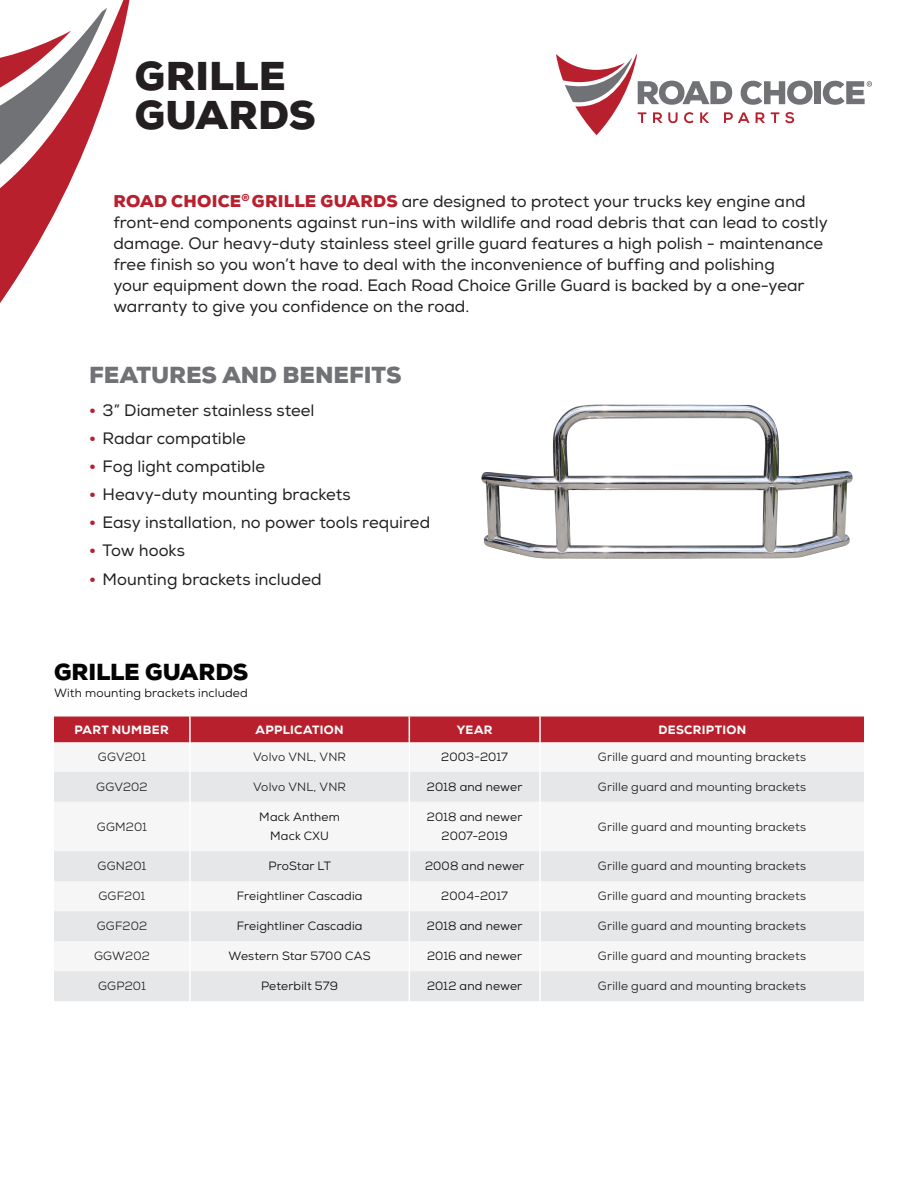
<style>
.page{position:relative;width:918px;height:1188px;background:#fff}
.page>*{position:absolute;margin:0;border:0;box-sizing:border-box;transform-origin:0 0}
.t1{font:900 39px/39px "Nexa";color:#231f20}
.Bulleted_Lists_9_pt{font:900 22.5px "Nexa";color:#717275}
.Bulleted_Lists_9_pt-2{font:900 22.5px "Nexa";letter-spacing:-.01em;color:#040503}
.Bulleted_Lists_9_pt-3{font:16.5px/21px "Nexa";color:#231f20}
._10_pt_Body_Copy{font:12px "Nexa";letter-spacing:.015em;color:#231f20}
._10_pt_Body_Copy-2{font:12px "Nexa";letter-spacing:.01em;color:#050605}
._10_pt_Body_Copy-3{font:12px "Nexa";letter-spacing:.015em;color:#070a07}
.Bulleted_Lists_9_pt-4{font:12px "Nexa";letter-spacing:.015em;color:#040503}
._10_pt_Table_Body_Co{font:12px "Nexa";letter-spacing:.005em;color:#231f20}
.Table_Header{font:800 12px "Nexa";letter-spacing:.03em;color:#fff}
.s1{font-weight:900;color:#b9202e}
.s2{font-weight:800;color:#b9202e}
</style>
<div class="page">
<div style="left:814px;top:81px;width:7px;height:23px;background:#717275"></div>
<svg style="left:823px;top:81px;width:49px;height:24px"></svg>
<svg style="left:556px;top:54px;width:257px;height:81px"></svg>
<svg style="left:0;top:0;width:130px;height:303px"></svg>
<div style="left:54px;top:742px;width:810px;height:30px;background:#f6f6f7"></div>
<svg style="left:54px;top:772px;width:810px;height:229px;fill:#e6e7e9"></svg>
<div style="left:54px;top:717px;width:810px;height:25px;background:#b9202e"></div>
<hr style="left:539px;top:717px;width:2px;height:25px;background:#fff">
<hr style="left:189px;top:742px;width:2px;height:30px;background:#fff">
<hr style="left:409px;top:742px;width:1px;height:30px;background:#fff">
<hr style="left:539px;top:742px;width:2px;height:30px;background:#fff">
<hr style="left:189px;top:772px;width:2px;height:30px;background:#fff">
<hr style="left:409px;top:772px;width:1px;height:30px;background:#fff">
<hr style="left:539px;top:772px;width:2px;height:30px;background:#fff">
<hr style="left:189px;top:802px;width:2px;height:49px;background:#fff">
<hr style="left:409px;top:802px;width:1px;height:49px;background:#fff">
<hr style="left:539px;top:802px;width:2px;height:49px;background:#fff">
<hr style="left:189px;top:851px;width:2px;height:30px;background:#fff">
<hr style="left:409px;top:851px;width:1px;height:30px;background:#fff">
<hr style="left:539px;top:851px;width:2px;height:30px;background:#fff">
<hr style="left:189px;top:881px;width:2px;height:30px;background:#fff">
<hr style="left:409px;top:881px;width:1px;height:30px;background:#fff">
<hr style="left:539px;top:881px;width:2px;height:30px;background:#fff">
<hr style="left:189px;top:911px;width:2px;height:30px;background:#fff">
<hr style="left:409px;top:911px;width:1px;height:30px;background:#fff">
<hr style="left:539px;top:911px;width:2px;height:30px;background:#fff">
<hr style="left:189px;top:941px;width:2px;height:30px;background:#fff">
<hr style="left:409px;top:941px;width:1px;height:30px;background:#fff">
<hr style="left:539px;top:941px;width:2px;height:30px;background:#fff">
<hr style="left:189px;top:971px;width:2px;height:30px;background:#fff">
<hr style="left:409px;top:971px;width:1px;height:30px;background:#fff">
<hr style="left:539px;top:971px;width:2px;height:30px;background:#fff">
<img style="left:481px;top:404px;width:372px;height:155px">
<p class="t1" style="left:135px;top:57px;width:182px">GRILLE<br>GUARDS</p>
<p class="Bulleted_Lists_9_pt-3" style="left:113px;top:191px;width:716px"><span class="s1">ROAD CHOICE</span><sup>®</sup> <span class="s1">GRILLE GUARDS</span> are designed to protect your trucks key engine and front-end components against run-ins with wildlife and road debris that can lead to costly damage. Our heavy-duty stainless steel grille guard features a high polish - maintenance free finish so you won’t have to deal with the inconvenience of buffing and polishing<br>your equipment down the road. Each Road Choice Grille Guard is backed by a one-year warranty to give you confidence on the road.</p>
<p class="Bulleted_Lists_9_pt" style="left:89px;top:360px;width:314px">FEATURES AND BENEFITS</p>
<p class="Bulleted_Lists_9_pt-3" style="left:89px;top:400px;width:227px"><span class="s2">•</span> 3” Diameter stainless steel</p>
<p class="Bulleted_Lists_9_pt-3" style="left:89px;top:428px;width:158px"><span class="s2">•</span> Radar compatible</p>
<p class="Bulleted_Lists_9_pt-3" style="left:89px;top:456px;width:178px"><span class="s2">•</span> Fog light compatible</p>
<p class="Bulleted_Lists_9_pt-3" style="left:89px;top:484px;width:263px"><span class="s2">•</span> Heavy-duty mounting brackets</p>
<p class="Bulleted_Lists_9_pt-3" style="left:89px;top:512px;width:343px"><span class="s2">•</span> Easy installation, no power tools required</p>
<p class="Bulleted_Lists_9_pt-3" style="left:89px;top:540px;width:97px"><span class="s2">•</span> Tow hooks</p>
<p class="Bulleted_Lists_9_pt-3" style="left:89px;top:569px;width:234px"><span class="s2">•</span> Mounting brackets included</p>
<p class="Bulleted_Lists_9_pt-2" style="left:54px;top:657px;width:196px">GRILLE GUARDS</p>
<p class="Bulleted_Lists_9_pt-4" style="left:54px;top:685px;width:195px">With mounting brackets included</p>
<p class="Table_Header" style="left:74px;top:722px;width:96px">PART NUMBER</p>
<p class="Table_Header" style="left:256px;top:722px;width:90px">APPLICATION</p>
<p class="Table_Header" style="left:457px;top:722px;width:37px">YEAR</p>
<p class="Table_Header" style="left:658px;top:722px;width:89px">DESCRIPTION</p>
<p class="_10_pt_Table_Body_Co" style="left:98px;top:749px;width:49px">GGV201</p>
<p class="_10_pt_Body_Copy" style="left:253px;top:749px;width:94px">Volvo VNL, VNR</p>
<p class="_10_pt_Body_Copy-2" style="left:441px;top:749px;width:68px">2003-2017</p>
<p class="_10_pt_Body_Copy" style="left:598px;top:749px;width:210px">Grille guard and mounting brackets</p>
<p class="_10_pt_Table_Body_Co" style="left:96px;top:779px;width:53px">GGV202</p>
<p class="_10_pt_Body_Copy" style="left:253px;top:779px;width:94px">Volvo VNL, VNR</p>
<p class="_10_pt_Body_Copy-2" style="left:427px;top:779px;width:97px">2018 and newer</p>
<p class="_10_pt_Body_Copy" style="left:598px;top:779px;width:210px">Grille guard and mounting brackets</p>
<p class="_10_pt_Table_Body_Co" style="left:97px;top:819px;width:52px">GGM201</p>
<p class="_10_pt_Body_Copy-2" style="left:427px;top:809px;width:97px">2018 and newer</p>
<p class="_10_pt_Body_Copy-2" style="left:442px;top:829px;width:68px">2007-2019</p>
<p class="_10_pt_Body_Copy-2" style="left:259px;top:809px;width:82px">Mack Anthem</p>
<p class="_10_pt_Body_Copy-2" style="left:270px;top:829px;width:60px">Mack CXU</p>
<p class="_10_pt_Body_Copy" style="left:598px;top:819px;width:210px">Grille guard and mounting brackets</p>
<p class="_10_pt_Table_Body_Co" style="left:98px;top:859px;width:50px">GGN201</p>
<p class="_10_pt_Body_Copy-3" style="left:268px;top:859px;width:64px">ProStar LT</p>
<p class="_10_pt_Body_Copy-3" style="left:425px;top:859px;width:101px">2008 and newer</p>
<p class="_10_pt_Body_Copy" style="left:598px;top:859px;width:210px">Grille guard and mounting brackets</p>
<p class="_10_pt_Table_Body_Co" style="left:98px;top:889px;width:48px">GGF201</p>
<p class="_10_pt_Body_Copy-3" style="left:237px;top:889px;width:127px">Freightliner Cascadia</p>
<p class="_10_pt_Body_Copy-3" style="left:441px;top:889px;width:68px">2004-2017</p>
<p class="_10_pt_Body_Copy" style="left:598px;top:889px;width:210px">Grille guard and mounting brackets</p>
<p class="_10_pt_Table_Body_Co" style="left:97px;top:919px;width:52px">GGF202</p>
<p class="_10_pt_Body_Copy-3" style="left:237px;top:919px;width:127px">Freightliner Cascadia</p>
<p class="Bulleted_Lists_9_pt-4" style="left:427px;top:919px;width:97px">2018 and newer</p>
<p class="_10_pt_Body_Copy" style="left:598px;top:919px;width:210px">Grille guard and mounting brackets</p>
<p class="_10_pt_Table_Body_Co" style="left:94px;top:949px;width:57px">GGW202</p>
<p class="_10_pt_Body_Copy-2" style="left:228px;top:949px;width:144px">Western Star 5700 CAS</p>
<p class="Bulleted_Lists_9_pt-4" style="left:427px;top:949px;width:97px">2016 and newer</p>
<p class="_10_pt_Body_Copy" style="left:598px;top:949px;width:210px">Grille guard and mounting brackets</p>
<p class="_10_pt_Table_Body_Co" style="left:98px;top:979px;width:49px">GGP201</p>
<p class="_10_pt_Body_Copy-2" style="left:261px;top:979px;width:79px">Peterbilt 579</p>
<p class="Bulleted_Lists_9_pt-4" style="left:427px;top:979px;width:97px">2012 and newer</p>
<p class="_10_pt_Body_Copy" style="left:598px;top:979px;width:210px">Grille guard and mounting brackets</p>
</div>
